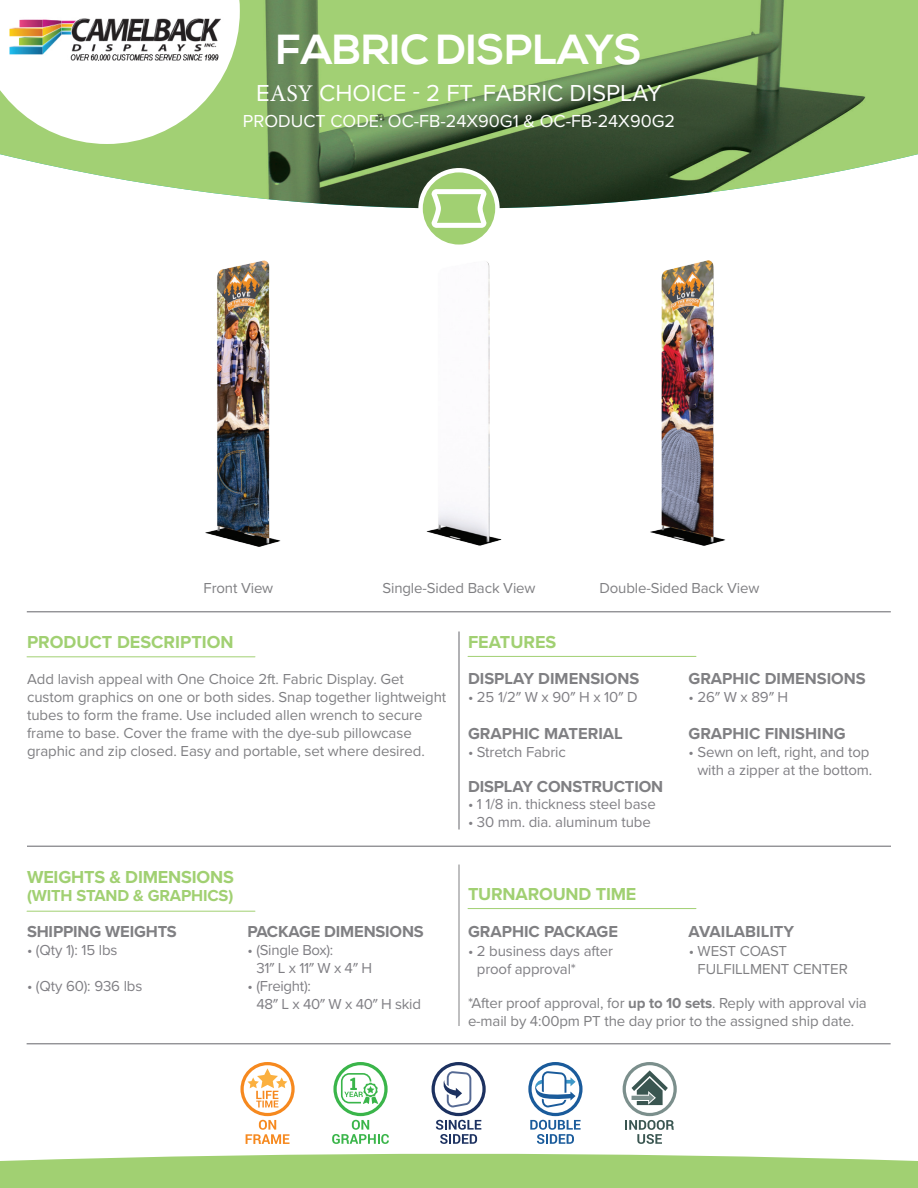
<style>
.page{position:relative;width:918px;height:1188px;background:#fff}
.page>*{position:absolute;margin:0;border:0;box-sizing:border-box;transform-origin:0 0}
.Category_Title{font:700 42px "Nexa";color:#fff}
.Category_Title-2{font:24px "Proxima Nova";color:#fff}
.t1{font:700 18px "Proxima Nova";letter-spacing:-.01em;color:#a1d072}
.Category_Title-3{font:18px "Proxima Nova";color:#fff}
.t2{font:700 16.5px "Proxima Nova";color:#808083}
.t3{font:700 16.5px "Proxima Nova";letter-spacing:-.01em;color:#a1d072}
.t4{font:15px/18px "Proxima Nova";letter-spacing:-.005em;color:#808083}
.t5{font:15px/18px "Proxima Nova";letter-spacing:-.01em;color:#807f84}
.s1{font-family:"Minion Pro"}
.s2{font-weight:700}
</style>
<div class="page">
<img style="left:0;top:0;width:918px;height:209px">
<svg style="left:0;top:0;width:240px;height:144px"></svg>
<svg style="left:0;top:1153px;width:918px;height:35px;background:#a9d47e"></svg>
<svg style="left:418px;top:168px;width:82px;height:77px"></svg>
<hr style="left:459px;top:632px;width:1px;height:198px;background:#64656a">
<hr style="left:459px;top:865px;width:1px;height:161px;background:#808083">
<hr style="left:27px;top:612px;width:864px;height:1px;background:#64656a">
<hr style="left:27px;top:846px;width:864px;height:1px;background:#64656a">
<hr style="left:27px;top:1044px;width:864px;height:1px;background:#64656a">
<hr style="left:27px;top:656px;width:228px;height:1px;background:#a1d072">
<hr style="left:468px;top:656px;width:228px;height:1px;background:#a1d072">
<hr style="left:27px;top:911px;width:228px;height:1px;background:#a1d072">
<hr style="left:468px;top:908px;width:228px;height:1px;background:#a1d072">
<svg style="left:332px;top:1062px;width:57px;height:82px"></svg>
<svg style="left:528px;top:1062px;width:55px;height:82px"></svg>
<svg style="left:240px;top:1062px;width:55px;height:82px"></svg>
<svg style="left:432px;top:1062px;width:54px;height:82px"></svg>
<svg style="left:623px;top:1062px;width:54px;height:82px"></svg>
<img style="left:426px;top:261px;width:76px;height:285px">
<img style="left:205px;top:260px;width:76px;height:287px">
<img style="left:650px;top:260px;width:76px;height:286px">
<img style="left:0;top:18px;width:224px;height:43px">
<p class="Category_Title" style="left:276px;top:26px;width:367px">FABRIC DISPLAYS</p>
<p class="Category_Title-2" style="left:256px;top:75px;width:407px">E<span class="s1">ASY</span> CHOICE - 2 FT. FABRIC DISPLAY</p>
<p class="Category_Title-3" style="left:243px;top:107px;width:434px">PRODUCT CODE: OC-FB-24X90G1 &amp; OC-FB-24X90G2</p>
<p class="t4" style="left:204px;top:578px;width:71px">Front View</p>
<p class="t4" style="left:383px;top:578px;width:154px">Single-Sided Back View</p>
<p class="t4" style="left:600px;top:578px;width:161px">Double-Sided Back View</p>
<p class="t1" style="left:27px;top:629px;width:208px">PRODUCT DESCRIPTION</p>
<p class="t4" style="left:27px;top:670px;width:421px">Add lavish appeal with One Choice 2ft. Fabric Display. Get custom graphics on one or both sides. Snap together lightweight tubes to form the frame. Use included allen wrench to secure frame to base. Cover the frame with the dye-sub pillowcase graphic and zip closed. Easy and portable, set where desired.</p>
<p class="t1" style="left:27px;top:863px;width:208px">WEIGHTS &amp; DIMENSIONS</p>
<p class="t3" style="left:27px;top:883px;width:208px">(WITH STAND &amp; GRAPHICS)</p>
<p class="t2" style="left:27px;top:919px;width:151px">SHIPPING WEIGHTS</p>
<p class="t2" style="left:247px;top:919px;width:178px">PACKAGE DIMENSIONS</p>
<p class="t5" style="left:27px;top:940px;width:92px">• (Qty 1): 15 lbs</p>
<p class="t5" style="left:27px;top:976px;width:117px">• (Qty 60): 936 lbs</p>
<p class="t5" style="left:256px;top:940px;width:117px;text-indent:-9px">• (Single Box):<br>31″ L x 11″ W x 4″ H</p>
<p class="t5" style="left:256px;top:976px;width:166px;text-indent:-9px">• (Freight):<br>48″ L x 40″ W x 40″ H skid</p>
<p class="t1" style="left:468px;top:629px;width:90px">FEATURES</p>
<p class="t2" style="left:468px;top:666px;width:173px">DISPLAY DIMENSIONS</p>
<p class="t5" style="left:468px;top:687px;width:171px">• 25 1/2″ W x 90″ H x 10″ D</p>
<p class="t2" style="left:468px;top:721px;width:156px">GRAPHIC MATERIAL</p>
<p class="t5" style="left:468px;top:742px;width:99px">• Stretch Fabric</p>
<p class="t2" style="left:468px;top:774px;width:197px">DISPLAY CONSTRUCTION</p>
<p class="t5" style="left:468px;top:794px;width:189px">• 1 1/8 in. thickness steel base</p>
<p class="t5" style="left:468px;top:812px;width:184px">• 30 mm. dia. aluminum tube</p>
<p class="t2" style="left:689px;top:666px;width:179px">GRAPHIC DIMENSIONS</p>
<p class="t5" style="left:688px;top:687px;width:101px">• 26″ W x 89″ H</p>
<p class="t2" style="left:689px;top:721px;width:159px">GRAPHIC FINISHING</p>
<p class="t5" style="left:688px;top:742px;width:185px;text-align:center">• Sewn on left, right, and top with a zipper at the bottom.</p>
<p class="t1" style="left:468px;top:881px;width:170px">TURNAROUND TIME</p>
<p class="t2" style="left:468px;top:919px;width:152px">GRAPHIC PACKAGE</p>
<p class="t2" style="left:689px;top:919px;width:107px">AVAILABILITY</p>
<p class="t5" style="left:477px;top:941px;width:138px;text-indent:-9px">• 2 business days after proof approval*</p>
<p class="t4" style="left:698px;top:941px;width:152px;text-indent:-9px">• WEST COAST<br>FULFILLMENT CENTER</p>
<p class="t4" style="left:468px;top:994px;width:400px">*After proof approval, for <span class="s2">up to 10 sets</span>. Reply with approval via e-mail by 4:00pm PT the day prior to the assigned ship date.</p>
</div>
